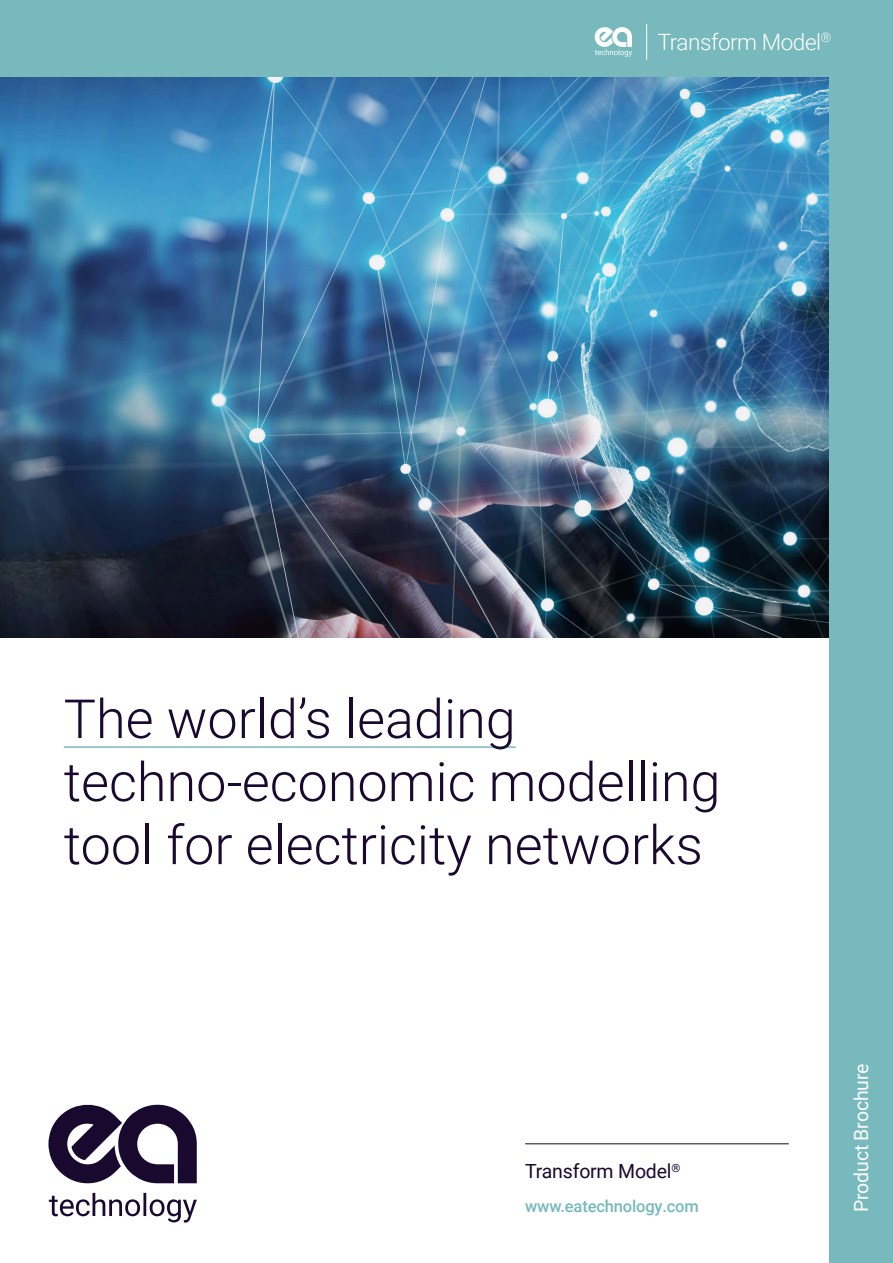
<style>
.page{position:relative;width:893px;height:1263px;background:#fff}
.page>*{position:absolute;margin:0;border:0;box-sizing:border-box;transform-origin:0 0}
.t1{font:300 54px/63px "Roboto";color:#1a092f}
.t2{font:300 22.5px "Roboto";letter-spacing:-.02em;color:#fff}
.t3{font:19.5px "Roboto";letter-spacing:-.01em;color:#fff}
.t4{font:19.5px "Roboto";letter-spacing:-.01em;color:#1a092f}
.t5{font:500 16.5px "Roboto";letter-spacing:-.01em;color:#77b9bd}
</style>
<div class="page">
<img style="left:0;top:77px;width:829px;height:561px">
<svg style="left:48px;top:1104px;width:149px;height:118px"></svg>
<div style="left:0;top:0;width:893px;height:77px;background:#77b9bd"></div>
<div style="left:829px;top:0;width:64px;height:1263px;background:#77b9bd"></div>
<hr style="left:64px;top:746px;width:452px;height:2px;background:#77b9bd">
<hr style="left:525px;top:1143px;width:264px;height:1px;background:#1a092f">
<svg style="left:595px;top:27px;width:37px;height:30px"></svg>
<hr style="left:646px;top:24px;width:1px;height:36px;background:#fff">
<p class="t2" style="left:658px;top:26px;width:175px">Transform Model<sup>®</sup></p>
<p class="t1" style="left:64px;top:685px;width:658px">The world’s leading techno-economic modelling tool for electricity networks</p>
<p class="t4" style="left:525px;top:1157px;width:157px">Transform Model<sup>®</sup></p>
<p class="t5" style="left:525px;top:1194px;width:175px">www.eatechnology.com</p>
<p class="t3" style="left:848px;top:1212px;width:150px;rotate:-90deg">Product Brochure</p>
</div>
